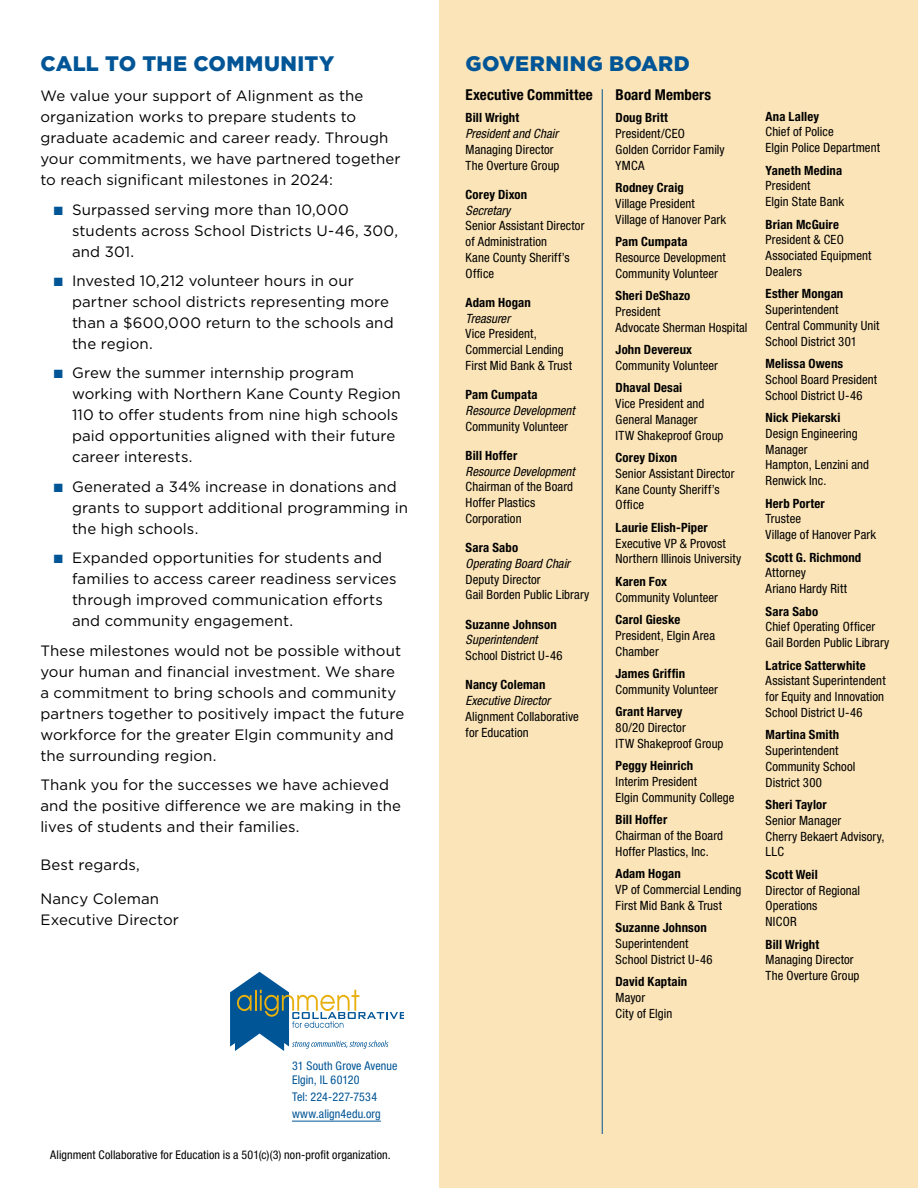
<style>
.page{position:relative;width:918px;height:1188px;background:#fff}
.page>*{position:absolute;margin:0;border:0;box-sizing:border-box;transform-origin:0 0}
.t1{font:900 21px "Gotham";letter-spacing:.015em;color:#005596}
.t2{font:15px/21px "Gotham";letter-spacing:.005em;color:#000}
.t3{font:700 condensed 15px "Helvetica Neue LT Std";letter-spacing:.005em;color:#000}
.t4{font:condensed 12.75px/15.8px "Helvetica Neue LT Std";letter-spacing:.01em;color:#000}
.t5{font:700 condensed 12.75px "Helvetica Neue LT Std";letter-spacing:.01em;color:#000}
.t6{font:italic condensed 12.75px "Helvetica Neue LT Std";letter-spacing:.005em;color:#000}
.t7{font:condensed 12px "Helvetica Neue LT Std";letter-spacing:.01em;color:#000}
.t8{font:condensed 12px/13.5px "Helvetica Neue LT Std";letter-spacing:.01em;color:#005596}
.s1{color:#005596}
</style>
<div class="page">
<div style="left:440px;top:0;width:478px;height:1188px;background:#fbe4b7"></div>
<svg style="left:230px;top:972px;width:174px;height:79px"></svg>
<hr style="left:292px;top:1121px;width:89px;height:1px;background:#005596">
<hr style="left:602px;top:89px;width:1px;height:1045px;background:#005596">
<h1 class="t1" style="left:40px;top:49px;width:295px">CALL TO THE COMMUNITY</h1>
<p class="t2" style="left:40px;top:85px;width:362px">We value your support of Alignment as the organization works to prepare students to graduate academic and career ready. Through your commitments, we have partnered together to reach significant milestones in 2024:</p>
<p class="t2" style="left:72px;top:198px;width:328px;text-indent:-18px"><span class="s1">■</span> Surpassed serving more than 10,000 students across School Districts U-46, 300, and 301.</p>
<p class="t2" style="left:72px;top:270px;width:323px;text-indent:-18px"><span class="s1">■</span> Invested 10,212 volunteer hours in our partner school districts representing more than a $600,000 return to the schools and the region.</p>
<p class="t2" style="left:72px;top:362px;width:330px;text-indent:-18px"><span class="s1">■</span> Grew the summer internship program working with Northern Kane County Region 110 to offer students from nine high schools paid opportunities aligned with their future career interests.</p>
<p class="t2" style="left:72px;top:476px;width:337px;text-indent:-18px"><span class="s1">■</span> Generated a 34% increase in donations and grants to support additional programming in the high schools.</p>
<p class="t2" style="left:72px;top:547px;width:326px;text-indent:-18px"><span class="s1">■</span> Expanded opportunities for students and families to access career readiness services through improved communication efforts and community engagement.</p>
<p class="t2" style="left:40px;top:639px;width:365px">These milestones would not be possible without your human and financial investment. We share a commitment to bring schools and community partners together to positively impact the future workforce for the greater Elgin community and the surrounding region.</p>
<p class="t2" style="left:40px;top:774px;width:362px">Thank you for the successes we have achieved and the positive difference we are making in the lives of students and their families.</p>
<p class="t2" style="left:40px;top:854px;width:101px">Best regards,</p>
<p class="t2" style="left:40px;top:888px;width:140px">Nancy Coleman<br>Executive Director</p>
<p class="t8" style="left:292px;top:1059px;width:107px">31 South Grove Avenue<br>Elgin, IL 60120</p>
<p class="t8" style="left:292px;top:1088px;width:90px;line-height:17px">Tel: 224-227-7534 www.align4edu.org</p>
<p class="t7" style="left:50px;top:1148px;width:342px">Alignment Collaborative for Education is a 501(c)(3) non-profit organization.</p>
<h1 class="t1" style="left:466px;top:49px;width:226px">GOVERNING BOARD</h1>
<p class="t3" style="left:466px;top:85px;width:129px">Executive Committee</p>
<p class="t5" style="left:466px;top:110px;width:55px">Bill Wright</p>
<p class="t6" style="left:466px;top:126px;width:94px">President and Chair</p>
<p class="t4" style="left:466px;top:141px;width:95px">Managing Director<br>The Overture Group</p>
<p class="t5" style="left:466px;top:187px;width:63px">Corey Dixon</p>
<p class="t6" style="left:466px;top:203px;width:46px">Secretary</p>
<p class="t4" style="left:466px;top:218px;width:120px">Senior Assistant Director of Administration<br>Kane County Sheriff’s<br>Office</p>
<p class="t5" style="left:466px;top:295px;width:67px">Adam Hogan</p>
<p class="t6" style="left:466px;top:311px;width:46px">Treasurer</p>
<p class="t4" style="left:466px;top:326px;width:108px">Vice President,<br>Commercial Lending<br>First Mid Bank &amp; Trust</p>
<p class="t5" style="left:466px;top:387px;width:73px">Pam Cumpata</p>
<p class="t6" style="left:466px;top:403px;width:111px">Resource Development</p>
<p class="t4" style="left:466px;top:418px;width:104px">Community Volunteer</p>
<p class="t5" style="left:466px;top:448px;width:53px">Bill Hoffer</p>
<p class="t6" style="left:466px;top:464px;width:111px">Resource Development</p>
<p class="t4" style="left:466px;top:479px;width:109px">Chairman of the Board<br>Hoffer Plastics<br>Corporation</p>
<p class="t5" style="left:466px;top:540px;width:54px">Sara Sabo</p>
<p class="t6" style="left:466px;top:556px;width:106px">Operating Board Chair</p>
<p class="t4" style="left:466px;top:571px;width:125px">Deputy Director<br>Gail Borden Public Library</p>
<p class="t5" style="left:466px;top:616px;width:93px">Suzanne Johnson</p>
<p class="t6" style="left:466px;top:632px;width:73px">Superintendent</p>
<p class="t4" style="left:466px;top:648px;width:99px">School District U-46</p>
<p class="t5" style="left:466px;top:677px;width:81px">Nancy Coleman</p>
<p class="t6" style="left:466px;top:693px;width:86px">Executive Director</p>
<p class="t4" style="left:466px;top:708px;width:115px">Alignment Collaborative for Education</p>
<p class="t3" style="left:616px;top:85px;width:97px">Board Members</p>
<p class="t5" style="left:616px;top:110px;width:54px">Doug Britt</p>
<p class="t4" style="left:616px;top:126px;width:111px">President/CEO<br>Golden Corridor Family<br>YMCA</p>
<p class="t5" style="left:616px;top:180px;width:70px">Rodney Craig</p>
<p class="t4" style="left:616px;top:195px;width:112px">Village President<br>Village of Hanover Park</p>
<p class="t5" style="left:616px;top:234px;width:73px">Pam Cumpata</p>
<p class="t4" style="left:616px;top:249px;width:112px">Resource Development<br>Community Volunteer</p>
<p class="t5" style="left:616px;top:288px;width:76px">Sheri DeShazo</p>
<p class="t4" style="left:616px;top:303px;width:133px">President<br>Advocate Sherman Hospital</p>
<p class="t5" style="left:616px;top:342px;width:78px">John Devereux</p>
<p class="t4" style="left:616px;top:357px;width:104px">Community Volunteer</p>
<p class="t5" style="left:616px;top:380px;width:68px">Dhaval Desai</p>
<p class="t4" style="left:616px;top:396px;width:109px">Vice President and<br>General Manager<br>ITW Shakeproof Group</p>
<p class="t5" style="left:616px;top:450px;width:63px">Corey Dixon</p>
<p class="t4" style="left:616px;top:465px;width:120px">Senior Assistant Director<br>Kane County Sheriff’s<br>Office</p>
<p class="t5" style="left:616px;top:520px;width:94px">Laurie Elish-Piper</p>
<p class="t4" style="left:616px;top:535px;width:127px">Executive VP &amp; Provost<br>Northern Illinois University</p>
<p class="t5" style="left:616px;top:574px;width:53px">Karen Fox</p>
<p class="t4" style="left:616px;top:589px;width:104px">Community Volunteer</p>
<p class="t5" style="left:616px;top:612px;width:66px">Carol Gieske</p>
<p class="t4" style="left:616px;top:627px;width:101px">President, Elgin Area<br>Chamber</p>
<p class="t5" style="left:616px;top:666px;width:71px">James Griffin</p>
<p class="t4" style="left:616px;top:681px;width:104px">Community Volunteer</p>
<p class="t5" style="left:616px;top:704px;width:68px">Grant Harvey</p>
<p class="t4" style="left:616px;top:720px;width:109px">80/20 Director<br>ITW Shakeproof Group</p>
<p class="t5" style="left:616px;top:758px;width:79px">Peggy Heinrich</p>
<p class="t4" style="left:616px;top:774px;width:121px">Interim President<br>Elgin Community College</p>
<p class="t5" style="left:616px;top:812px;width:53px">Bill Hoffer</p>
<p class="t4" style="left:616px;top:828px;width:109px">Chairman of the Board<br>Hoffer Plastics, Inc.</p>
<p class="t5" style="left:616px;top:866px;width:67px">Adam Hogan</p>
<p class="t4" style="left:616px;top:882px;width:127px">VP of Commercial Lending<br>First Mid Bank &amp; Trust</p>
<p class="t5" style="left:616px;top:920px;width:93px">Suzanne Johnson</p>
<p class="t4" style="left:616px;top:936px;width:99px">Superintendent<br>School District U-46</p>
<p class="t5" style="left:616px;top:974px;width:73px">David Kaptain</p>
<p class="t4" style="left:616px;top:990px;width:58px">Mayor<br>City of Elgin</p>
<p class="t5" style="left:766px;top:108px;width:55px">Ana Lalley</p>
<p class="t4" style="left:766px;top:124px;width:116px">Chief of Police<br>Elgin Police Department</p>
<p class="t5" style="left:766px;top:162px;width:78px">Yaneth Medina</p>
<p class="t4" style="left:766px;top:178px;width:80px">President<br>Elgin State Bank</p>
<p class="t5" style="left:766px;top:216px;width:75px">Brian McGuire</p>
<p class="t4" style="left:766px;top:232px;width:108px">President &amp; CEO<br>Associated Equipment<br>Dealers</p>
<p class="t5" style="left:766px;top:286px;width:79px">Esther Mongan</p>
<p class="t4" style="left:766px;top:302px;width:115px">Superintendent<br>Central Community Unit<br>School District 301</p>
<p class="t5" style="left:766px;top:356px;width:79px">Melissa Owens</p>
<p class="t4" style="left:766px;top:371px;width:113px">School Board President<br>School District U-46</p>
<p class="t5" style="left:766px;top:410px;width:76px">Nick Piekarski</p>
<p class="t4" style="left:766px;top:425px;width:105px">Design Engineering<br>Manager<br>Hampton, Lenzini and<br>Renwick Inc.</p>
<p class="t5" style="left:766px;top:495px;width:61px">Herb Porter</p>
<p class="t4" style="left:766px;top:511px;width:112px">Trustee<br>Village of Hanover Park</p>
<p class="t5" style="left:766px;top:549px;width:97px">Scott G. Richmond</p>
<p class="t4" style="left:766px;top:565px;width:83px">Attorney<br>Ariano Hardy Ritt</p>
<p class="t5" style="left:766px;top:603px;width:54px">Sara Sabo</p>
<p class="t4" style="left:766px;top:619px;width:125px">Chief Operating Officer<br>Gail Borden Public Library</p>
<p class="t5" style="left:766px;top:657px;width:102px">Latrice Satterwhite</p>
<p class="t4" style="left:766px;top:673px;width:122px">Assistant Superintendent for Equity and Innovation<br>School District U-46</p>
<p class="t5" style="left:766px;top:727px;width:75px">Martina Smith</p>
<p class="t4" style="left:766px;top:743px;width:91px">Superintendent<br>Community School<br>District 300</p>
<p class="t5" style="left:766px;top:797px;width:63px">Sheri Taylor</p>
<p class="t4" style="left:766px;top:812px;width:121px">Senior Manager<br>Cherry Bekaert Advisory,<br>LLC</p>
<p class="t5" style="left:766px;top:867px;width:54px">Scott Weil</p>
<p class="t4" style="left:766px;top:882px;width:96px">Director of Regional<br>Operations<br>NICOR</p>
<p class="t5" style="left:766px;top:936px;width:55px">Bill Wright</p>
<p class="t4" style="left:766px;top:952px;width:95px">Managing Director<br>The Overture Group</p>
</div>
